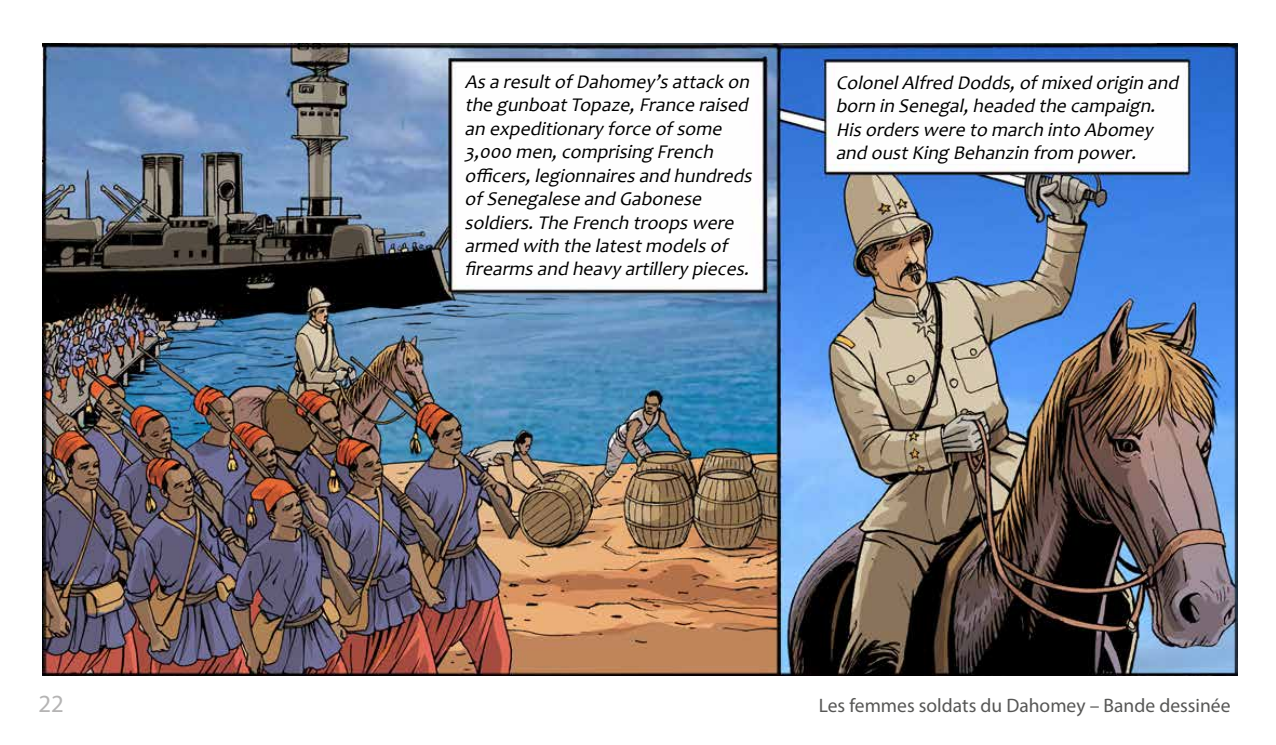
<style>
.page{position:relative;width:1276px;height:745px;background:#fff}
.page>*{position:absolute;margin:0;border:0;box-sizing:border-box;transform-origin:0 0}
.t1{font:24.75px "Myriad Pro";color:#b5b4b4}
.t2{font:italic 19.5px/23.4px "Candara";color:#000}
.t3{font:19.5px "Myriad Pro";color:#575756}
</style>
<div class="page">
<img style="left:43px;top:43px;width:1194px;height:632px">
<p class="t2" style="left:464px;top:70px;width:293px">Asa resultofDahomey’sattack on the gunboatTopaze,France raised an expeditionary force ofsome<br>3,000 men,comprising French officers,legionnairesand hundreds ofSenegalese and Gabonese soldiers.The French troopswere armed with the latestmodelsof firearmsand heavy artillery pieces.</p>
<p class="t2" style="left:835px;top:71px;width:348px">ColonelAlfred Dodds,ofmixed origin and born in Senegal,headed the campaign.<br>Hisorderswere to march into Abomey and oustKing Behanzin from power.</p>
<p class="t1" style="left:38px;top:688px;width:27px">22</p>
<p class="t3" style="left:819px;top:693px;width:413px">Les femmes soldats du Dahomey – Bande dessinée</p>
</div>
